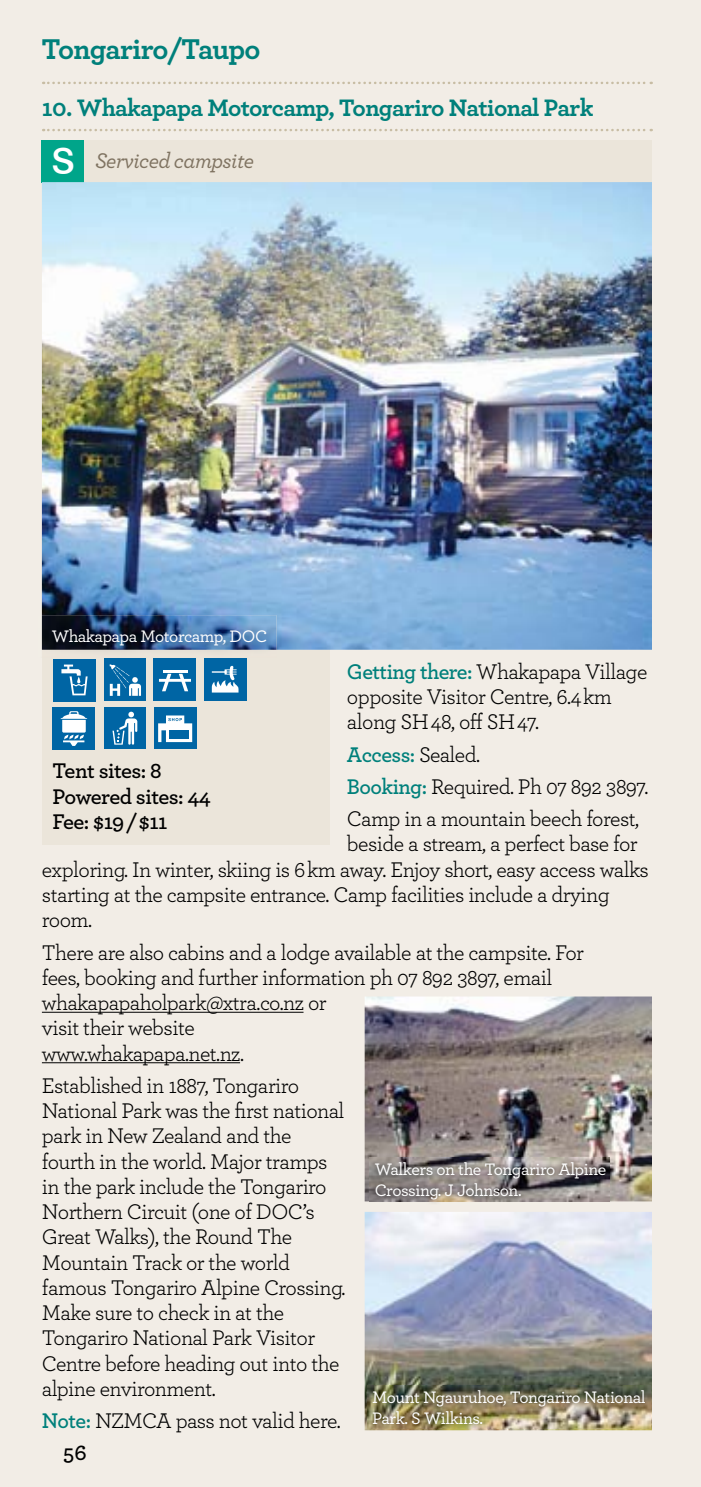
<style>
.page{position:relative;width:701px;height:1487px;background:#fff}
.page>*{position:absolute;margin:0;border:0;box-sizing:border-box;transform-origin:0 0}
.t1{font:700 30px "Archer";letter-spacing:-.03em;color:#00807b}
.t2{font:700 25px "Archer";letter-spacing:-.03em;color:#00807b}
.t3{font:600 22.5px "Archer";color:#000}
.t4{font:22.25px/25.2px "Archer";letter-spacing:-.025em;color:#000}
.t5{font:600 22.25px/25.5px "Archer";letter-spacing:-.025em;color:#000}
.t6{font:italic 500 22.25px "Archer";letter-spacing:-.025em;color:#7f7361}
.t7{font:500 17.5px/21.2px "Archer";letter-spacing:-.03em;color:#fff}
.s1{font-family:"Swiss 721 BT";font-style:normal;font-size:36px;color:#fff}
.s2{font-weight:600;color:#00807b}
</style>
<div class="page">
<div style="left:0;top:0;width:700px;height:1487px;background:#f2ede6"></div>
<svg style="left:43px;top:82px;width:608px;height:2px"></svg>
<svg style="left:43px;top:129px;width:608px;height:2px"></svg>
<hr style="left:42px;top:1012px;width:261px;height:1px;background:#000">
<hr style="left:42px;top:1062px;width:198px;height:1px;background:#000">
<div style="left:42px;top:637px;width:287px;height:208px;background:#ebe5da"></div>
<div style="left:42px;top:140px;width:609px;height:43px;background:#ebe5da"></div>
<div style="left:42px;top:140px;width:42px;height:43px;background:#00a58a"></div>
<img style="left:364px;top:996px;width:287px;height:205px">
<img style="left:364px;top:1212px;width:287px;height:218px">
<img style="left:42px;top:182px;width:609px;height:468px">
<img style="left:370px;top:1157px;width:239px;height:46px">
<img style="left:367px;top:1385px;width:282px;height:44px">
<div style="left:104px;top:707px;width:42px;height:42px;background:#0065a4"></div>
<svg style="left:112px;top:712px;width:25px;height:33px"></svg>
<div style="left:154px;top:707px;width:42px;height:42px;background:#0065a4"></div>
<svg style="left:158px;top:715px;width:34px;height:27px"></svg>
<div style="left:53px;top:659px;width:43px;height:43px;background:#0065a4"></div>
<svg style="left:61px;top:665px;width:27px;height:30px"></svg>
<div style="left:204px;top:659px;width:42px;height:42px;background:#0065a4"></div>
<svg style="left:212px;top:666px;width:26px;height:27px"></svg>
<div style="left:53px;top:707px;width:42px;height:43px;background:#0065a4"></div>
<svg style="left:61px;top:711px;width:26px;height:35px"></svg>
<div style="left:154px;top:659px;width:42px;height:42px;background:#0065a4"></div>
<hr style="left:163px;top:670px;width:24px;height:3px;background:#fff">
<svg style="left:159px;top:674px;width:32px;height:17px"></svg>
<div style="left:104px;top:659px;width:42px;height:42px;background:#0065a4"></div>
<svg style="left:110px;top:664px;width:31px;height:32px"></svg>
<img style="left:41px;top:615px;width:1px;height:35px">
<img style="left:42px;top:615px;width:234px;height:35px">
<h1 class="t1" style="left:42px;top:25px;width:220px">Tongariro/Taupo</h1>
<p class="t2" style="left:42px;top:88px;width:553px">10. Whakapapa Motorcamp, Tongariro National Park</p>
<p class="t6" style="left:52px;top:144px;width:204px"><span class="s1">S</span> Serviced campsite</p>
<p class="t7" style="left:52px;top:625px;width:217px">Whakapapa Motorcamp, DOC</p>
<p class="t4" style="left:347px;top:658px;width:302px"><span class="s2">Getting there:</span> Whakapapa Village opposite Visitor Centre, 6.4 km along SH 48, off SH 47.</p>
<p class="t4" style="left:347px;top:737px;width:303px;line-height:32.2px"><span class="s2">Access:</span> Sealed.<br><span class="s2">Booking:</span> Required. Ph 07 892 3897.<br>Camp in a mountain beech forest,</p>
<p class="t4" style="left:42px;top:830px;width:608px;text-indent:305px">beside a stream, a perfect base for exploring. In winter, skiing is 6 km away. Enjoy short, easy access walks starting at the campsite entrance. Camp facilities include a drying room.</p>
<p class="t4" style="left:42px;top:938px;width:543px">There are also cabins and a lodge available at the campsite. For fees, booking and further information ph 07 892 3897, email whakapapaholpark@xtra.co.nz or<br>visit their website<br>www.whakapapa.net.nz.</p>
<p class="t4" style="left:42px;top:1072px;width:305px">Established in 1887, Tongariro<br>National Park was the first national park in New Zealand and the fourth in the world. Major tramps in the park include the Tongariro<br>Northern Circuit (one of DOC’s<br>Great Walks), the Round The<br>Mountain Track or the world famous Tongariro Alpine Crossing.<br>Make sure to check in at the<br>Tongariro National Park Visitor<br>Centre before heading out into the alpine environment.</p>
<p class="t4" style="left:42px;top:1407px;width:300px"><span class="s2">Note:</span> NZMCA pass not valid here.</p>
<p class="t5" style="left:53px;top:757px;width:160px">Tent sites: 8<br>Powered sites: 44<br>Fee: $19 / $11</p>
<p class="t7" style="left:374px;top:1158px;width:233px">Walkers on the Tongariro Alpine<br>Crossing. J Johnson.</p>
<p class="t7" style="left:372px;top:1385px;width:275px">Mount Ngauruhoe, Tongariro National<br>Park. S Wilkins.</p>
<p class="t3" style="left:63px;top:1435px;width:25px">56</p>
</div>
